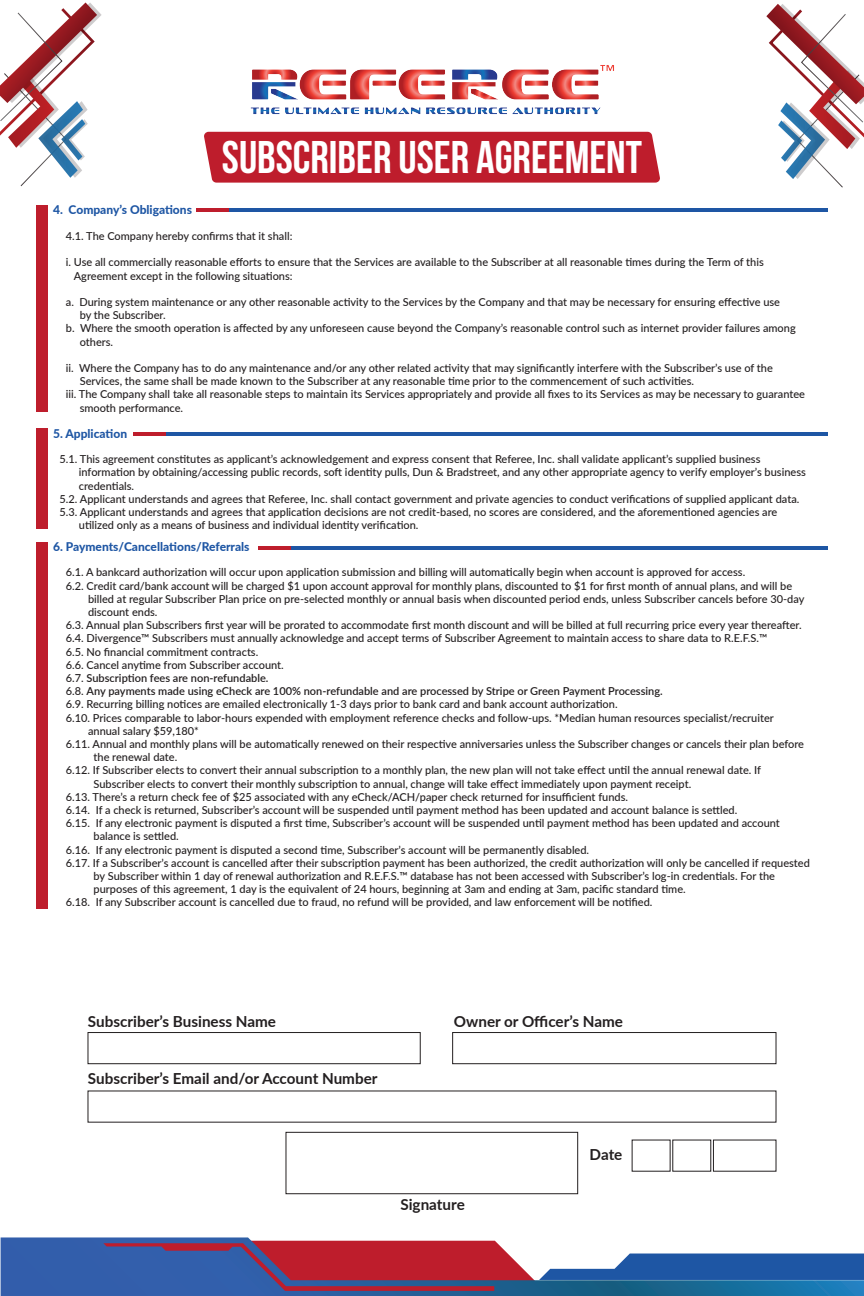
<style>
.page{position:relative;width:864px;height:1296px;background:#fff}
.page>*{position:absolute;margin:0;border:0;box-sizing:border-box;transform-origin:0 0}
.t1{font:700 45.7px "Bebas Neue";color:#fff}
.t2{font:700 15.2px "Lato";color:#231f20}
.t3{font:800 12px "Lato";color:#1e56a4}
.t4{font:500 11px/13.2px "Lato";color:#231f20}
.t5{font:600 11px "Lato";color:#231f20}
.s1{font-weight:500}
</style>
<div class="page">
<hr style="left:197px;top:208px;width:631px;height:4px;background:#1e56a4">
<hr style="left:196px;top:208px;width:33px;height:4px;background:#be1d2c">
<div style="left:36px;top:205px;width:12px;height:206px;background:#be1d2c"></div>
<div style="left:36px;top:428px;width:12px;height:101px;background:#be1d2c"></div>
<hr style="left:133px;top:432px;width:695px;height:4px;background:#1e56a4">
<hr style="left:133px;top:432px;width:32px;height:4px;background:#be1d2c">
<div style="left:36px;top:542px;width:12px;height:366px;background:#be1d2c"></div>
<hr style="left:258px;top:546px;width:570px;height:4px;background:#1e56a4">
<hr style="left:258px;top:546px;width:32px;height:4px;background:#be1d2c">
<div style="left:88px;top:1032px;width:332px;height:32px;border:1px solid #231f20"></div>
<div style="left:286px;top:1132px;width:292px;height:62px;border:1px solid #231f20"></div>
<div style="left:452px;top:1032px;width:324px;height:32px;border:1px solid #231f20"></div>
<div style="left:204px;top:132px;width:456px;height:51px;background:#be1d2c"></div>
<img style="left:250px;top:65px;width:364px;height:49px">
<svg style="left:0;top:2px;width:102px;height:185px"></svg>
<svg style="left:766px;top:4px;width:98px;height:184px"></svg>
<svg style="left:1px;top:1237px;width:494px;height:59px;background:#4f73b5"></svg>
<svg style="left:103px;top:1241px;width:761px;height:55px;background:#706590"></svg>
<h1 class="t1" style="left:222px;top:132px;width:422px">SUBSCRIBER USER AGREEMENT</h1>
<p class="t3" style="left:53px;top:200px;width:140px">4. Company’s Obligations</p>
<p class="t4" style="left:66px;top:229px;width:228px">4.1. The Company hereby confirms that it shall:</p>
<p class="t4" style="left:74px;top:255px;width:692px;text-indent:-8px">i. Use all commercially reasonable efforts to ensure that the Services are available to the Subscriber at all reasonable times during the Term of this<br>Agreement except in the following situations:</p>
<p class="t4" style="left:66px;top:295px;width:716px">a. During system maintenance or any other reasonable activity to the Services by the Company and that may be necessary for ensuring effective use</p>
<p class="t4" style="left:80px;top:308px;width:88px">by the Subscriber.</p>
<p class="t4" style="left:66px;top:321px;width:731px">b. Where the smooth operation is affected by any unforeseen cause beyond the Company’s reasonable control such as internet provider failures among</p>
<p class="t4" style="left:80px;top:335px;width:35px">others.</p>
<p class="t4" style="left:66px;top:361px;width:709px">ii. Where the Company has to do any maintenance and/or any other related activity that may significantly interfere with the Subscriber’s use of the</p>
<p class="t4" style="left:80px;top:374px;width:616px">Services, the same shall be made known to the Subscriber at any reasonable time prior to the commencement of such activities.</p>
<p class="t4" style="left:66px;top:387px;width:741px">iii. The Company shall take all reasonable steps to maintain its Services appropriately and provide all fixes to its Services as may be necessary to guarantee</p>
<p class="t4" style="left:80px;top:401px;width:105px">smooth performance.</p>
<p class="t3" style="left:53px;top:425px;width:75px">5. Application</p>
<p class="t4" style="left:60px;top:452px;width:702px">5.1. This agreement constitutes as applicant’s acknowledgement and express consent that Referee, Inc. shall validate applicant’s supplied business</p>
<p class="t4" style="left:79px;top:465px;width:728px">information by obtaining/accessing public records, soft identity pulls, Dun &amp; Bradstreet, and any other appropriate agency to verify employer’s business</p>
<p class="t4" style="left:79px;top:479px;width:57px">credentials.</p>
<p class="t4" style="left:60px;top:492px;width:741px">5.2. Applicant understands and agrees that Referee, Inc. shall contact government and private agencies to conduct verifications of supplied applicant data.</p>
<p class="t4" style="left:60px;top:505px;width:719px">5.3. Applicant understands and agrees that application decisions are not credit-based, no scores are considered, and the aforementioned agencies are</p>
<p class="t4" style="left:79px;top:518px;width:341px">utilized only as a means of business and individual identity verification.</p>
<p class="t3" style="left:53px;top:538px;width:198px">6. Payments/Cancellations/Referrals</p>
<p class="t4" style="left:66px;top:565px;width:681px">6.1. A bankcard authorization will occur upon application submission and billing will automatically begin when account is approved for access.</p>
<p class="t4" style="left:66px;top:579px;width:728px">6.2. Credit card/bank account will be charged $1 upon account approval for monthly plans, discounted to $1 for first month of annual plans, and will be</p>
<p class="t4" style="left:88px;top:592px;width:718px">billed at regular Subscriber Plan price on pre-selected monthly or annual basis when discounted period ends, unless Subscriber cancels before 30-day</p>
<p class="t4" style="left:88px;top:605px;width:71px">discount ends.</p>
<p class="t4" style="left:66px;top:618px;width:737px">6.3. Annual plan Subscribers first year will be prorated to accommodate first month discount and will be billed at full recurring price every year thereafter.</p>
<p class="t4" style="left:66px;top:631px;width:703px">6.4. Divergence™ Subscribers must annually acknowledge and accept terms of Subscriber Agreement to maintain access to share data to R.E.F.S.™</p>
<p class="t4" style="left:66px;top:645px;width:194px">6.5. No financial commitment contracts.</p>
<p class="t4" style="left:66px;top:658px;width:220px">6.6. Cancel anytime from Subscriber account.</p>
<p class="t5" style="left:66px;top:670px;width:204px"><span class="s1">6.7.</span> Subscription fees are non-refundable.</p>
<p class="t5" style="left:66px;top:683px;width:598px"><span class="s1">6.8.</span> Any payments made using eCheck are 100% non-refundable and are processed by Stripe or Green Payment Processing.</p>
<p class="t4" style="left:66px;top:697px;width:553px">6.9. Recurring billing notices are emailed electronically 1-3 days prior to bank card and bank account authorization.</p>
<p class="t4" style="left:66px;top:711px;width:710px">6.10. Prices comparable to labor-hours expended with employment reference checks and follow-ups. *Median human resources specialist/recruiter</p>
<p class="t4" style="left:88px;top:724px;width:112px">annual salary $59,180*</p>
<p class="t4" style="left:66px;top:737px;width:740px">6.11. Annual and monthly plans will be automatically renewed on their respective anniversaries unless the Subscriber changes or cancels their plan before</p>
<p class="t4" style="left:94px;top:750px;width:85px">the renewal date.</p>
<p class="t4" style="left:66px;top:763px;width:697px">6.12. If Subscriber elects to convert their annual subscription to a monthly plan, the new plan will not take effect until the annual renewal date. If</p>
<p class="t4" style="left:94px;top:777px;width:599px">Subscriber elects to convert their monthly subscription to annual, change will take effect immediately upon payment receipt.</p>
<p class="t4" style="left:66px;top:790px;width:564px">6.13. There’s a return check fee of $25 associated with any eCheck/ACH/paper check returned for insufficient funds.</p>
<p class="t4" style="left:66px;top:803px;width:673px">6.14. If a check is returned, Subscriber’s account will be suspended until payment method has been updated and account balance is settled.</p>
<p class="t4" style="left:66px;top:816px;width:716px">6.15. If any electronic payment is disputed a first time, Subscriber’s account will be suspended until payment method has been updated and account</p>
<p class="t4" style="left:94px;top:829px;width:87px">balance is settled.</p>
<p class="t4" style="left:66px;top:843px;width:525px">6.16. If any electronic payment is disputed a second time, Subscriber’s account will be permanently disabled.</p>
<p class="t4" style="left:66px;top:856px;width:746px">6.17. If a Subscriber’s account is cancelled after their subscription payment has been authorized, the credit authorization will only be cancelled if requested</p>
<p class="t4" style="left:94px;top:869px;width:683px">by Subscriber within 1 day of renewal authorization and R.E.F.S.™ database has not been accessed with Subscriber’s log-in credentials. For the</p>
<p class="t4" style="left:94px;top:882px;width:594px">purposes of this agreement, 1 day is the equivalent of 24 hours, beginning at 3am and ending at 3am, pacific standard time.</p>
<p class="t4" style="left:66px;top:895px;width:588px">6.18. If any Subscriber account is cancelled due to fraud, no refund will be provided, and law enforcement will be notified.</p>
<h2 class="t2" style="left:88px;top:1010px;width:190px">Subscriber’s Business Name</h2>
<h2 class="t2" style="left:454px;top:1010px;width:171px">Owner or Officer’s Name</h2>
<h2 class="t2" style="left:88px;top:1067px;width:291px">Subscriber’s Email and/or Account Number</h2>
<h2 class="t2" style="left:400px;top:1193px;width:66px">Signature</h2>
<h2 class="t2" style="left:590px;top:1144px;width:34px">Date</h2>
</div>
